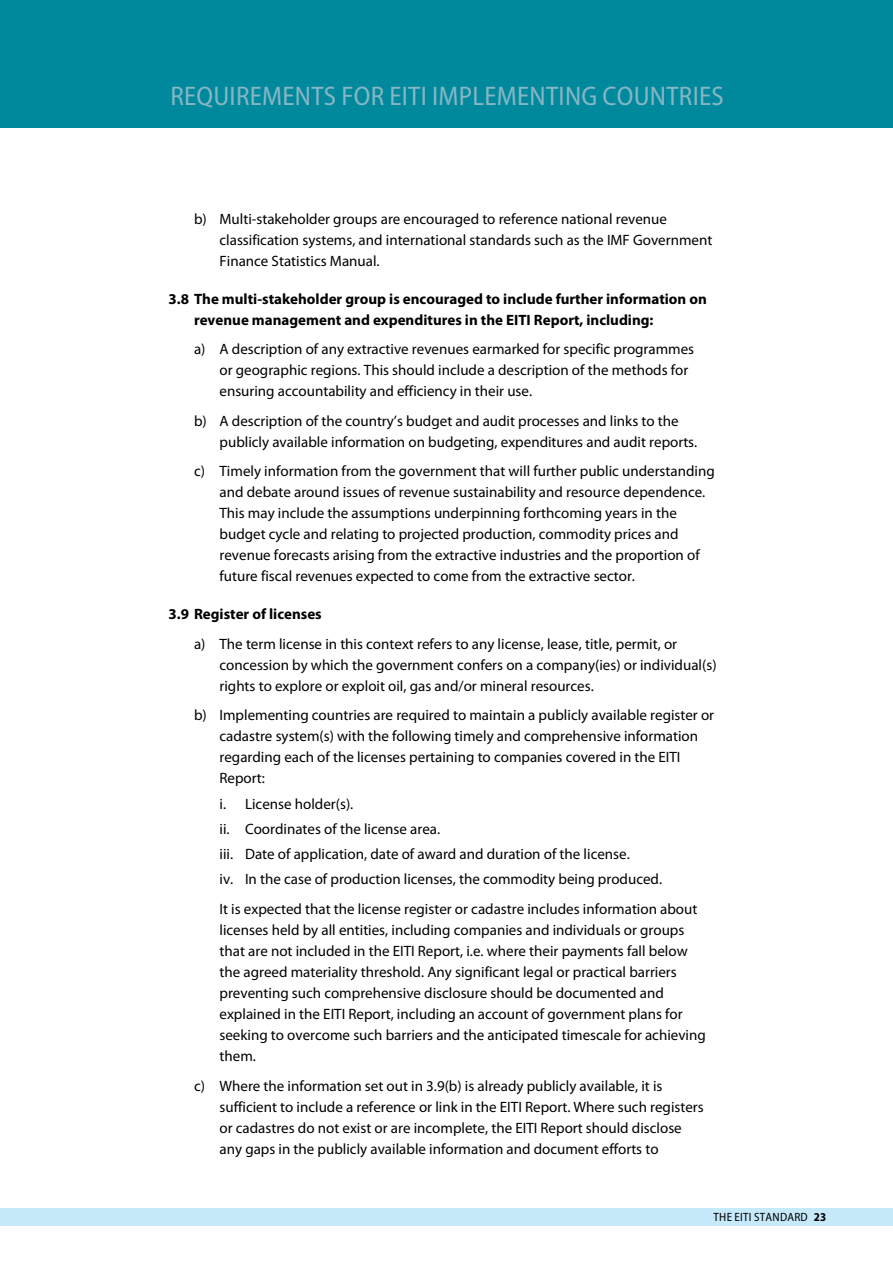
<style>
.page{position:relative;width:893px;height:1263px;background:#fff}
.page>*{position:absolute;margin:0;border:0;box-sizing:border-box;transform-origin:0 0}
.t1{font:semi-condensed 27px "Myriad Pro";letter-spacing:.01em;color:#87b6c4}
.t2{font:15px/21px "Myriad Pro";color:#000}
.t3{font:700 15px/21px "Myriad Pro";color:#000}
.t4{font:semi-condensed 12px "Myriad Pro";letter-spacing:.02em;color:#000}
.s1{font-weight:700}
</style>
<div class="page">
<div style="left:0;top:0;width:893px;height:128px;background:#00899d"></div>
<div style="left:0;top:1208px;width:893px;height:18px;background:#c7eafb"></div>
<h1 class="t1" style="left:170px;top:82px;width:126px">REQUIREMENTS</h1>
<h1 class="t1" style="left:341px;top:82px;width:189px">FOR EITI IMPLEMENTIN</h1>
<h1 class="t1" style="left:581px;top:82px;width:82px">G COUNTRIES</h1>
<p class="t2" style="left:220px;top:208px;width:494px;text-indent:-26px">b) Multi-stakeholder groups are encouraged to reference national revenue classification systems, and international standards such as the IMF Government<br>Finance Statistics Manual.</p>
<p class="t3" style="left:194px;top:288px;width:514px;text-indent:-26px">3.8 The multi-stakeholder group is encouraged to include further information on revenue management and expenditures in the EITI Report, including:</p>
<p class="t2" style="left:220px;top:339px;width:476px;text-indent:-26px">a) A description of any extractive revenues earmarked for specific programmes or geographic regions. This should include a description of the methods for ensuring accountability and efficiency in their use.</p>
<p class="t2" style="left:220px;top:410px;width:479px;text-indent:-26px">b) A description of the country’s budget and audit processes and links to the publicly available information on budgeting, expenditures and audit reports.</p>
<p class="t2" style="left:220px;top:461px;width:497px;text-indent:-26px">c) Timely information from the government that will further public understanding and debate around issues of revenue sustainability and resource dependence.<br>This may include the assumptions underpinning forthcoming years in the budget cycle and relating to projected production, commodity prices and revenue forecasts arising from the extractive industries and the proportion of future fiscal revenues expected to come from the extractive sector.</p>
<p class="t3" style="left:168px;top:603px;width:155px">3.9 Register of licenses</p>
<p class="t2" style="left:220px;top:633px;width:499px;text-indent:-26px">a) The term license in this context refers to any license, lease, title, permit, or concession by which the government confers on a company(ies) or individual(s) rights to explore or exploit oil, gas and/or mineral resources.</p>
<p class="t2" style="left:220px;top:705px;width:496px;text-indent:-26px">b) Implementing countries are required to maintain a publicly available register or cadastre system(s) with the following timely and comprehensive information regarding each of the licenses pertaining to companies covered in the EITI Report:</p>
<p class="t2" style="left:220px;top:791px;width:444px;line-height:25.2px">i. License holder(s).<br>ii. Coordinates of the license area.<br>iii. Date of application, date of award and duration of the license.<br>iv. In the case of production licenses, the commodity being produced.</p>
<p class="t2" style="left:220px;top:898px;width:488px">It is expected that the license register or cadastre includes information about licenses held by all entities, including companies and individuals or groups that are not included in the EITI Report, i.e. where their payments fall below the agreed materiality threshold. Any significant legal or practical barriers preventing such comprehensive disclosure should be documented and explained in the EITI Report, including an account of government plans for seeking to overcome such barriers and the anticipated timescale for achieving them.</p>
<p class="t2" style="left:220px;top:1075px;width:486px;text-indent:-26px">c) Where the information set out in 3.9(b) is already publicly available, it is sufficient to include a reference or link in the EITI Report. Where such registers or cadastres do not exist or are incomplete, the EITI Report should disclose any gaps in the publicly available information and document efforts to</p>
<p class="t4" style="left:714px;top:1210px;width:8px">THE</p>
<p class="t4" style="left:735px;top:1210px;width:93px">EITI STANDARD <span class="s1">23</span></p>
</div>
